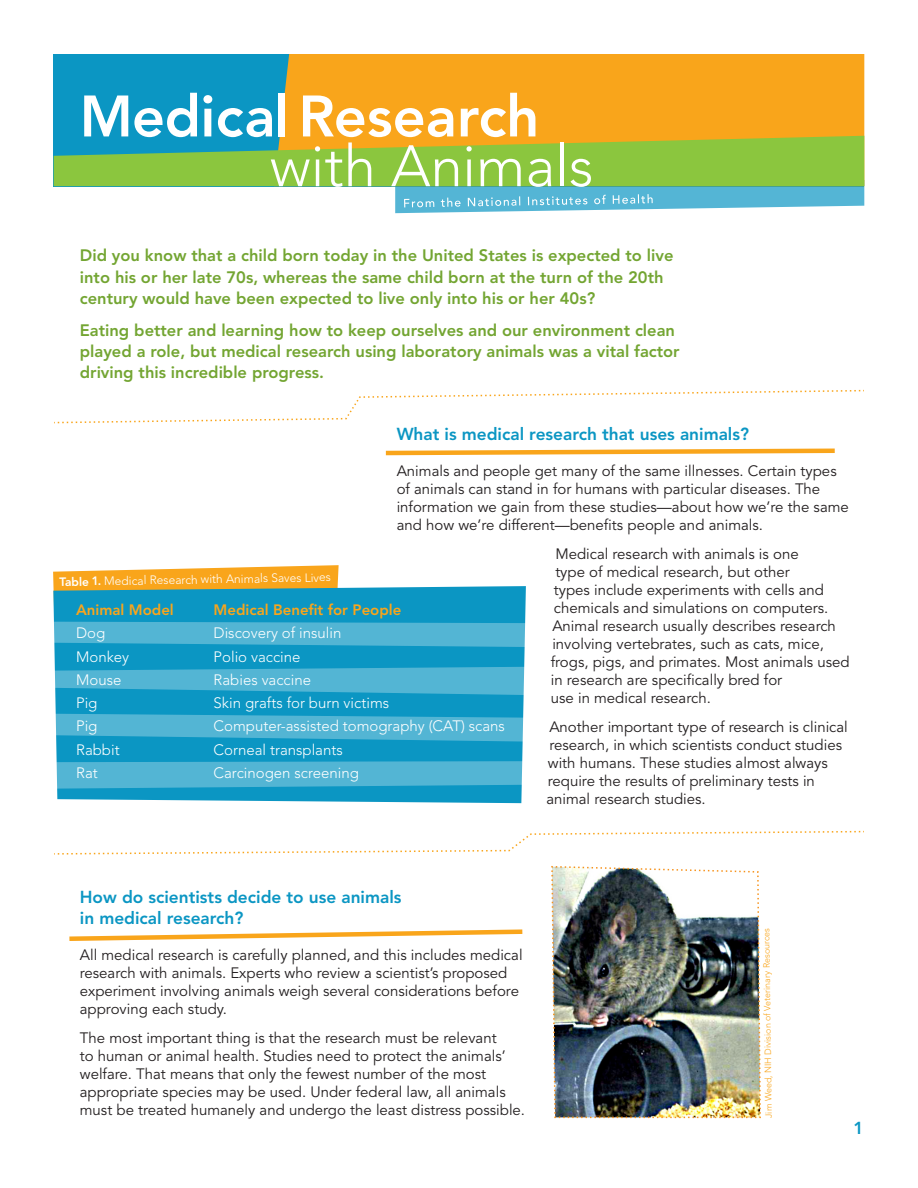
<style>
.page{position:relative;width:918px;height:1188px;background:#fff}
.page>*{position:absolute;margin:0;border:0;box-sizing:border-box;transform-origin:0 0}
.t1{font:800 17.25px/21.6px "Avenir LT Std";color:#0b96c3}
.t2{font:800 16.5px/21.6px "Avenir LT Std";color:#73a532}
.t3{font:15px/18px "Avenir LT Std";color:#231f20}
.t4{font:300 15px "Avenir LT Std";color:#fff}
.t5{font:800 15px "Avenir LT Std";color:#f9a51b}
.t6{font:300 12px "Avenir LT Std";color:#fff}
.t7{font:300 9px "Avenir LT Std";color:#f9a51b}
.s1{font-weight:800}
</style>
<div class="page">
<div style="left:54px;top:54px;width:810px;height:132px;background:#0b96c3"></div>
<div style="left:284px;top:54px;width:580px;height:39px;background:#f9a51b"></div>
<svg style="left:54px;top:93px;width:810px;height:120px"></svg>
<div style="left:54px;top:647px;width:471px;height:156px;background:#0b96c3"></div>
<svg style="left:53px;top:565px;width:473px;height:82px;background:#63aeb5"></svg>
<svg style="left:54px;top:667px;width:471px;height:28px;background:#46afd1"></svg>
<svg style="left:54px;top:714px;width:471px;height:28px;background:#46afd1"></svg>
<svg style="left:54px;top:761px;width:471px;height:28px;background:#4db2d2"></svg>
<img style="left:551px;top:866px;width:210px;height:253px">
<svg style="left:385px;top:448px;width:450px;height:8px"></svg>
<svg style="left:69px;top:929px;width:454px;height:12px"></svg>
<svg style="left:54px;top:830px;width:810px;height:25px"></svg>
<svg style="left:54px;top:389px;width:810px;height:35px"></svg>
<p class="t2" style="left:80px;top:245px;width:595px">Did you know that a child born today in the United States is expected to live into his or her late 70s, whereas the same child born at the turn of the 20th century would have been expected to live only into his or her 40s?</p>
<p class="t2" style="left:80px;top:320px;width:601px;line-height:21px">Eating better and learning how to keep ourselves and our environment clean played a role, but medical research using laboratory animals was a vital factor driving this incredible progress.</p>
<p class="t1" style="left:397px;top:423px;width:354px">What is medical research that uses animals?</p>
<p class="t3" style="left:397px;top:462px;width:454px">Animals and people get many of the same illnesses. Certain types of animals can stand in for humans with particular diseases. The information we gain from these studies—about how we’re the same and how we’re different—benefits people and animals.</p>
<p class="t3" style="left:555px;top:545px;width:245px">Medical research with animals is one</p>
<p class="t3" style="left:555px;top:563px;width:236px">type of medical research, but other</p>
<p class="t3" style="left:554px;top:581px;width:272px">types include experiments with cells and</p>
<p class="t3" style="left:554px;top:599px;width:276px">chemicals and simulations on computers.</p>
<p class="t3" style="left:552px;top:617px;width:285px">Animal research usually describes research</p>
<p class="t3" style="left:552px;top:635px;width:273px">involving vertebrates, such as cats, mice,</p>
<p class="t3" style="left:551px;top:653px;width:300px">frogs, pigs, and primates. Most animals used</p>
<p class="t3" style="left:551px;top:671px;width:233px">in research are specifically bred for</p>
<p class="t3" style="left:551px;top:689px;width:162px">use in medical research.</p>
<p class="t3" style="left:546px;top:718px;width:303px">Another important type of research is clinical research, in which scientists conduct studies with humans. These studies almost always require the results of preliminary tests in animal research studies.</p>
<p class="t6" style="left:59px;top:575px;width:273px;rotate:-1deg"><span class="s1">Table 1.</span> Medical Research with Animals Saves Lives</p>
<p class="t5" style="left:76px;top:601px;width:99px">Animal Model</p>
<p class="t5" style="left:214px;top:601px;width:189px">Medical Benefit for People</p>
<p class="t4" style="left:76px;top:624px;width:31px">Dog</p>
<p class="t4" style="left:214px;top:624px;width:129px">Discovery of insulin</p>
<p class="t4" style="left:76px;top:648px;width:55px">Monkey</p>
<p class="t4" style="left:214px;top:648px;width:88px">Polio vaccine</p>
<p class="t4" style="left:76px;top:671px;width:47px">Mouse</p>
<p class="t4" style="left:214px;top:671px;width:99px">Rabies vaccine</p>
<p class="t4" style="left:76px;top:694px;width:23px">Pig</p>
<p class="t4" style="left:214px;top:694px;width:177px">Skin grafts for burn victims</p>
<p class="t4" style="left:76px;top:717px;width:23px">Pig</p>
<p class="t4" style="left:214px;top:717px;width:293px">Computer-assisted tomography (CAT) scans</p>
<p class="t4" style="left:76px;top:741px;width:45px">Rabbit</p>
<p class="t4" style="left:214px;top:741px;width:131px">Corneal transplants</p>
<p class="t4" style="left:76px;top:764px;width:23px">Rat</p>
<p class="t4" style="left:214px;top:764px;width:147px">Carcinogen screening</p>
<p class="t1" style="left:80px;top:886px;width:323px">How do scientists decide to use animals in medical research?</p>
<p class="t3" style="left:80px;top:947px;width:444px">All medical research is carefully planned, and this includes medical research with animals. Experts who review a scientist’s proposed experiment involving animals weigh several considerations before approving each study.</p>
<p class="t3" style="left:80px;top:1029px;width:447px">The most important thing is that the research must be relevant<br>to human or animal health. Studies need to protect the animals’ welfare. That means that only the fewest number of the most appropriate species may be used. Under federal law, all animals must be treated humanely and undergo the least distress possible.</p>
<p class="t7" style="left:764px;top:1118px;width:192px;rotate:-91deg">Jim Weed, NIH Division of Veterinary Resources</p>
<p class="t1" style="left:854px;top:1117px;width:12px">1</p>
</div>
